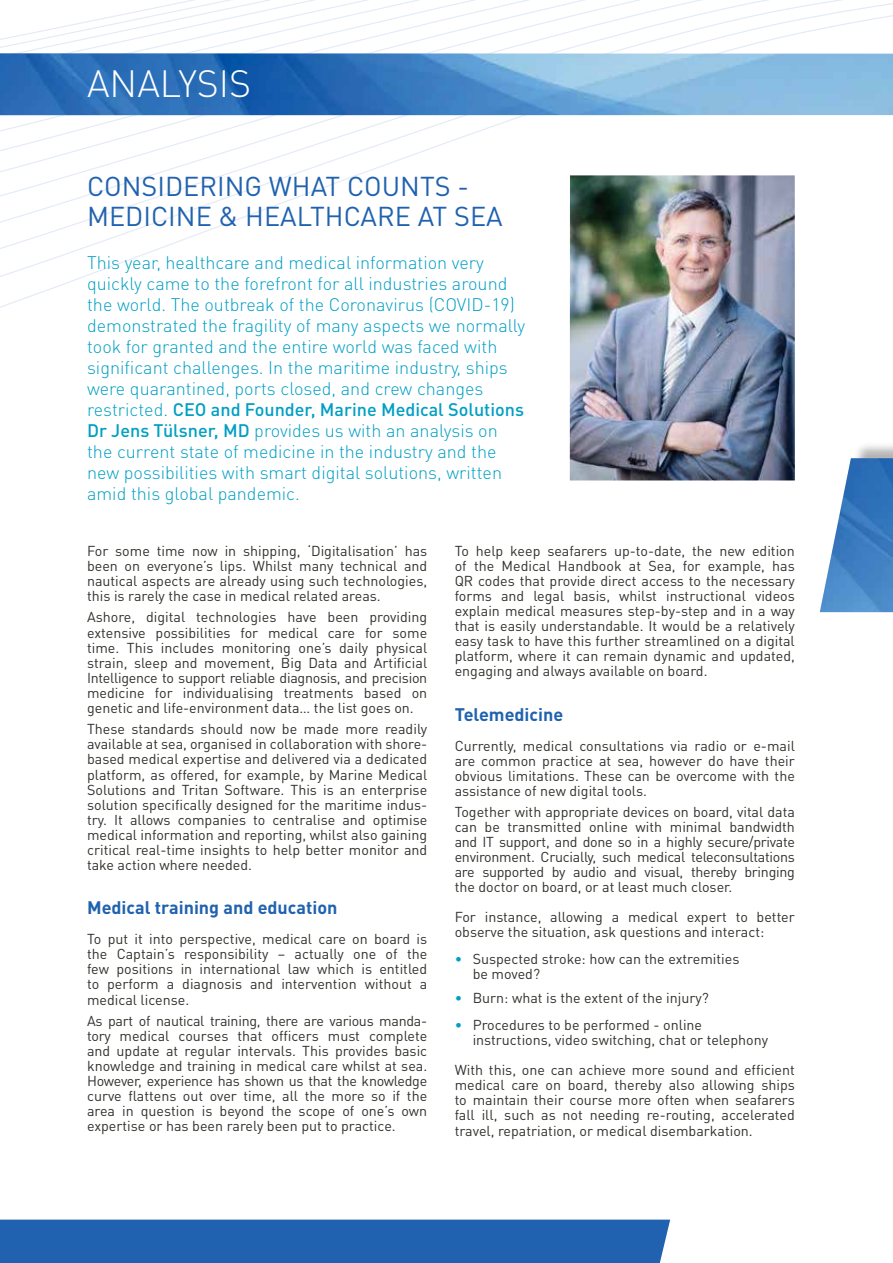
<style>
.page{position:relative;width:893px;height:1263px;background:#fff}
.page>*{position:absolute;margin:0;border:0;box-sizing:border-box;transform-origin:0 0}
.t1{font:300 37.5px "DIN Pro";color:#fff}
.t2{font:27px/30px "DIN Pro";color:#2062af}
.t3{font:300 18px/21px "DIN Pro";color:#009fc3}
.t4{font:700 18px "DIN Pro";color:#2062af}
.t5{font:14.25px/15px "DIN Pro";color:#31312c;text-align:justify}
.s1{font-weight:500}
.s2{color:#009fc3}
</style>
<div class="page">
<svg style="left:0;top:131px;width:480px;height:17px"></svg>
<svg style="left:0;top:0;width:893px;height:131px"></svg>
<img style="left:570px;top:175px;width:225px;height:305px">
<img style="left:0;top:53px;width:893px;height:62px">
<div style="left:824px;top:441px;width:69px;height:172px;background:#000;opacity:.3"></div>
<img style="left:820px;top:458px;width:73px;height:154px">
<div style="left:0;top:1219px;width:670px;height:44px;background:#2062af"></div>
<h1 class="t1" style="left:87px;top:58px;width:166px">ANALYSIS</h1>
<h2 class="t2" style="left:87px;top:170px;width:417px">CONSIDERING WHAT COUNTS -<br>MEDICINE &amp; HEALTHCARE AT SEA</h2>
<p class="t3" style="left:87px;top:251px;width:440px">This year, healthcare and medical information very quickly came to the forefront for all industries around the world. The outbreak of the Coronavirus (COVID-19) demonstrated the fragility of many aspects we normally took for granted and the entire world was faced with significant challenges. In the maritime industry, ships were quarantined, ports closed, and crew changes restricted. <span class="s1">CEO and Founder, Marine Medical Solutions Dr Jens Tülsner, MD</span> provides us with an analysis on the current state of medicine in the industry and the new possibilities with smart digital solutions, written amid this global pandemic.</p>
<p class="t5" style="left:87px;top:543px;width:342px">For some time now in shipping, ‘Digitalisation’ has been on everyone’s lips. Whilst many technical and nautical aspects are already using such technologies, this is rarely the case in medical related areas.</p>
<p class="t5" style="left:87px;top:608px;width:342px">Ashore, digital technologies have been providing extensive possibilities for medical care for some time. This includes monitoring one’s daily physical strain, sleep and movement, Big Data and Artificial Intelligence to support reliable diagnosis, and precision medicine for individualising treatments based on genetic and life-environment data… the list goes on.</p>
<p class="t5" style="left:87px;top:721px;width:342px">These standards should now be made more readily available at sea, organised in collaboration with shore&shy;based medical expertise and delivered via a dedicated platform, as offered, for example, by Marine Medical Solutions and Tritan Software. This is an enterprise solution specifically designed for the maritime indus&shy;try. It allows companies to centralise and optimise medical information and reporting, whilst also gaining critical real-time insights to help better monitor and take action where needed.</p>
<p class="t4" style="left:87px;top:896px;width:252px">Medical training and education</p>
<p class="t5" style="left:87px;top:931px;width:342px">To put it into perspective, medical care on board is the Captain’s responsibility – actually one of the few positions in international law which is entitled to perform a diagnosis and intervention without a medical license.</p>
<p class="t5" style="left:87px;top:1012px;width:342px">As part of nautical training, there are various manda&shy;tory medical courses that officers must complete and update at regular intervals. This provides basic knowledge and training in medical care whilst at sea.<br>However, experience has shown us that the knowledge curve flattens out over time, all the more so if the area in question is beyond the scope of one’s own expertise or has been rarely been put to practice.</p>
<p class="t5" style="left:455px;top:543px;width:342px">To help keep seafarers up-to-date, the new edition of the Medical Handbook at Sea, for example, has QR codes that provide direct access to the necessary forms and legal basis, whilst instructional videos explain medical measures step-by-step and in a way that is easily understandable. It would be a relatively easy task to have this further streamlined on a digital platform, where it can remain dynamic and updated, engaging and always available on board.</p>
<p class="t4" style="left:455px;top:702px;width:110px">Telemedicine</p>
<p class="t5" style="left:455px;top:738px;width:342px">Currently, medical consultations via radio or e-mail are common practice at sea, however do have their obvious limitations. These can be overcome with the assistance of new digital tools.</p>
<p class="t5" style="left:455px;top:804px;width:342px">Together with appropriate devices on board, vital data can be transmitted online with minimal bandwidth and IT support, and done so in a highly secure/private environment. Crucially, such medical teleconsultations are supported by audio and visual, thereby bringing the doctor on board, or at least much closer.</p>
<p class="t5" style="left:455px;top:909px;width:342px">For instance, allowing a medical expert to better observe the situation, ask questions and interact:</p>
<p class="t5" style="left:473px;top:951px;width:268px;text-indent:-18px"><span class="s2">•</span> Suspected stroke: how can the extremities be moved?</p>
<p class="t5" style="left:455px;top:990px;width:256px"><span class="s2">•</span> Burn: what is the extent of the injury?</p>
<p class="t5" style="left:473px;top:1017px;width:297px;text-indent:-18px"><span class="s2">•</span> Procedures to be performed - online instructions, video switching, chat or telephony</p>
<p class="t5" style="left:455px;top:1062px;width:342px">With this, one can achieve more sound and efficient medical care on board, thereby also allowing ships to maintain their course more often when seafarers fall ill, such as not needing re-routing, accelerated travel, repatriation, or medical disembarkation.</p>
</div>
